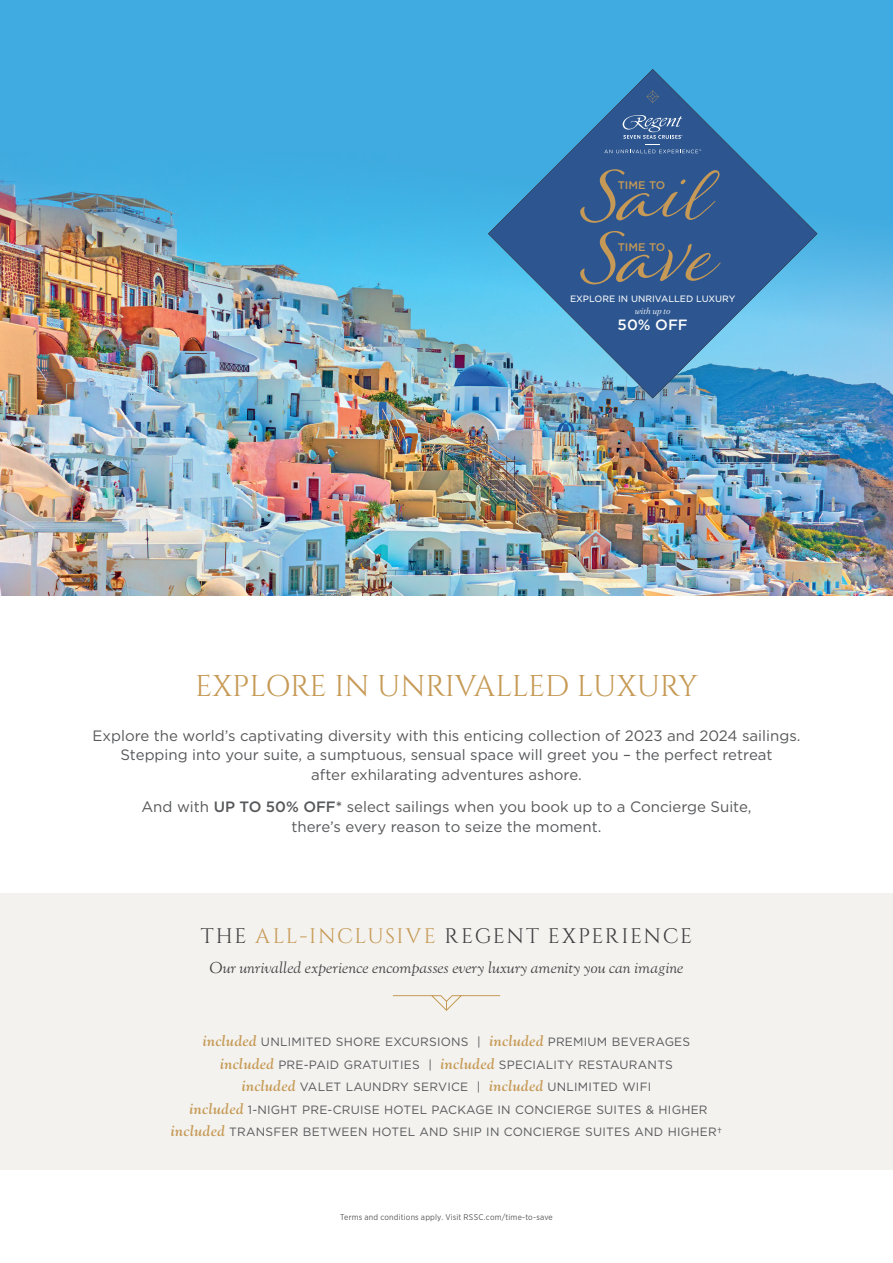
<style>
.page{position:relative;width:893px;height:1263px;background:#fff}
.page>*{position:absolute;margin:0;border:0;box-sizing:border-box;transform-origin:0 0}
.t1{font:67.8px "Winsome";color:#c69a56}
.t2{font:30px "Cinzel";letter-spacing:-.015em;color:#c69a55}
.t3{font:21px "Cinzel";letter-spacing:.07em;color:#3e3e3f}
.t4{font:italic 15.75px "LTC Goudy Oldstyle Pro";color:#3e3e3f}
.t5{font:15px/19.5px "Gotham";color:#57585a;text-align:center}
.t6{font:500 14.4px "Gotham S Sm";color:#fff}
.t7{font:12px/22.5px "Gotham";letter-spacing:.02em;color:#57585a;text-align:center}
.t8{font:500 10.65px "Gotham S Sm";color:#c69a56}
.t9{font:8.85px "Gotham S Sm";color:#fff}
.t10{font:italic 8.85px "RSSC Cinzel";color:#fff}
.t11{font:8.25px "Gotham Narrow";letter-spacing:.025em;color:#57585a}
.s1{font-weight:500}
.s2{color:#c69a55}
.s3{font-family:"LTC Goudy Oldstyle Pro";font-weight:700;font-style:italic;font-size:15px;color:#c69a55}
</style>
<div class="page">
<div style="left:0;top:893px;width:893px;height:276px;background:#f3f2ef"></div>
<div style="left:0;top:0;width:893px;height:595px;background:#3fabe0"></div>
<img style="left:0;top:180px;width:893px;height:415px">
<svg style="left:431px;top:995px;width:32px;height:16px"></svg>
<hr style="left:393px;top:995px;width:39px;height:1px;background:#c69a55">
<hr style="left:460px;top:995px;width:40px;height:1px;background:#c69a55">
<svg style="left:488px;top:69px;width:329px;height:329px"></svg>
<svg style="left:604px;top:115px;width:97px;height:38px;background:#41669a"></svg>
<svg style="left:647px;top:90px;width:12px;height:13px"></svg>
<h1 class="t1" style="left:580px;top:155px;width:136px">Sail</h1>
<p class="t8" style="left:618px;top:240px;width:49px">TIME TO</p>
<p class="t8" style="left:618px;top:178px;width:49px">TIME TO</p>
<h1 class="t1" style="left:580px;top:216px;width:141px">Save</h1>
<p class="t9" style="left:570px;top:293px;width:167px">EXPLORE IN UNRIVALLED LUXURY</p>
<p class="t10" style="left:635px;top:306px;width:37px">with up to</p>
<p class="t6" style="left:618px;top:315px;width:72px">50% OFF</p>
<h2 class="t2" style="left:195px;top:668px;width:504px">EXPLORE IN UNRIVALLED LUXURY</h2>
<p class="t5" style="left:92px;top:725px;width:709px">Explore the world’s captivating diversity with this enticing collection of 2023 and 2024 sailings.<br>Stepping into your suite, a sumptuous, sensual space will greet you – the perfect retreat<br>after exhilarating adventures ashore.</p>
<p class="t5" style="left:141px;top:797px;width:612px">And with <span class="s1">UP TO 50% OFF*</span> select sailings when you book up to a Concierge Suite, there’s every reason to seize the moment.</p>
<h3 class="t3" style="left:201px;top:924px;width:493px">THE <span class="s2">ALL-INCLUSIVE</span> REGENT EXPERIENCE</h3>
<p class="t4" style="left:210px;top:958px;width:475px">Our unrivalled experience encompasses every luxury amenity you can imagine</p>
<p class="t7" style="left:171px;top:1030px;width:553px"><span class="s3">included</span> UNLIMITED SHORE EXCURSIONS | <span class="s3">included</span> PREMIUM BEVERAGES<br><span class="s3">included</span> PRE-PAID GRATUITIES | <span class="s3">included</span> SPECIALITY RESTAURANTS<br><span class="s3">included</span> VALET LAUNDRY SERVICE | <span class="s3">included</span> UNLIMITED WIFI<br><span class="s3">included</span> 1-NIGHT PRE-CRUISE HOTEL PACKAGE IN CONCIERGE SUITES &amp; HIGHER <span class="s3">included</span> TRANSFER BETWEEN HOTEL AND SHIP IN CONCIERGE SUITES AND HIGHER†</p>
<p class="t11" style="left:340px;top:1212px;width:214px">Terms and conditions apply. Visit RSSC.com/time-to-save</p>
</div>
